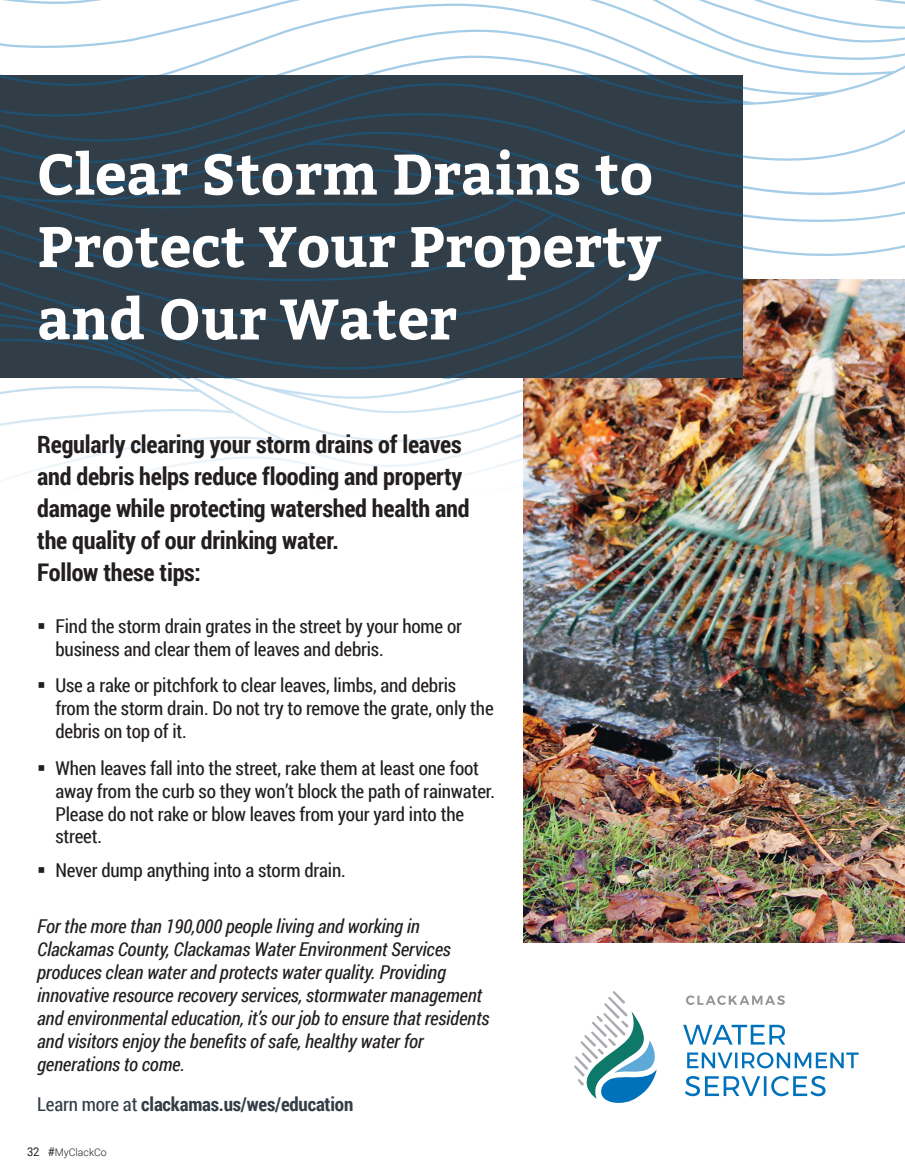
<style>
.page{position:relative;width:905px;height:1175px;background:#fff}
.page>*{position:absolute;margin:0;border:0;box-sizing:border-box;transform-origin:0 0}
.t1{font:700 56.85px/72.4px "Bitter";color:#fff}
.t2{font:700 24.3px/32px "Roboto Condensed";letter-spacing:-.01em;color:#231f20}
.t3{font:19.05px/23px "Roboto Condensed";letter-spacing:-.01em;color:#231f20}
.t4{font:italic 19.05px/23px "Roboto Condensed";letter-spacing:-.01em;color:#231f20}
.t5{font:700 19.05px "Roboto Condensed";letter-spacing:-.01em;color:#323d47}
.t6{font:300 10.5px "Roboto";color:#231f20}
.s1{font-weight:400}
.s2{font-weight:400;font-size:12px}
</style>
<div class="page">
<svg style="left:742px;top:175px;width:162px;height:104px"></svg>
<svg style="left:0;top:378px;width:523px;height:99px"></svg>
<svg style="left:0;top:0;width:904px;height:175px"></svg>
<img style="left:523px;top:279px;width:381px;height:663px">
<svg style="left:0;top:173px;width:742px;height:141px;background:#2f3f4b"></svg>
<svg style="left:0;top:314px;width:742px;height:64px;background:#2f3f4c"></svg>
<svg style="left:0;top:75px;width:742px;height:98px;background:#2f3f4b"></svg>
<svg style="left:683px;top:1024px;width:102px;height:20px"></svg>
<svg style="left:687px;top:1052px;width:171px;height:16px"></svg>
<svg style="left:685px;top:1076px;width:75px;height:20px"></svg>
<svg style="left:771px;top:1076px;width:54px;height:20px"></svg>
<svg style="left:686px;top:995px;width:98px;height:10px"></svg>
<svg style="left:574px;top:991px;width:83px;height:111px"></svg>
<hr style="left:763px;top:1076px;width:3px;height:20px;background:#0072bc">
<h1 class="t1" style="left:37px;top:139px;width:625px">Clear Storm Drains to<br>Protect Your Property and Our Water</h1>
<p class="t2" style="left:37px;top:427px;width:434px">Regularly clearing your storm drains of leaves and debris helps reduce flooding and property damage while protecting watershed health and the quality of our drinking water.<br>Follow these tips:</p>
<p class="t3" style="left:55px;top:614px;width:408px">Find the storm drain grates in the street by your home or business and clear them of leaves and debris.</p>
<p class="t3" style="left:55px;top:673px;width:440px">Use a rake or pitchfork to clear leaves, limbs, and debris from the storm drain. Do not try to remove the grate, only the debris on top of it.</p>
<p class="t3" style="left:55px;top:755px;width:441px">When leaves fall into the street, rake them at least one foot away from the curb so they won’t block the path of rainwater.<br>Please do not rake or blow leaves from your yard into the street.</p>
<p class="t3" style="left:55px;top:858px;width:292px">Never dump anything into a storm drain.</p>
<p class="t4" style="left:37px;top:914px;width:454px">For the more than 190,000 people living and working in Clackamas County, Clackamas Water Environment Services produces clean water and protects water quality. Providing innovative resource recovery services, stormwater management and environmental education, it’s our job to ensure that residents and visitors enjoy the benefits of safe, healthy water for generations to come.</p>
<p class="t5" style="left:37px;top:1090px;width:317px"><span class="s1">Learn more at</span> clackamas.us/wes/education</p>
<p class="t6" style="left:27px;top:1145px;width:81px"><span class="s2">32 #</span>MyClackCo</p>
</div>
